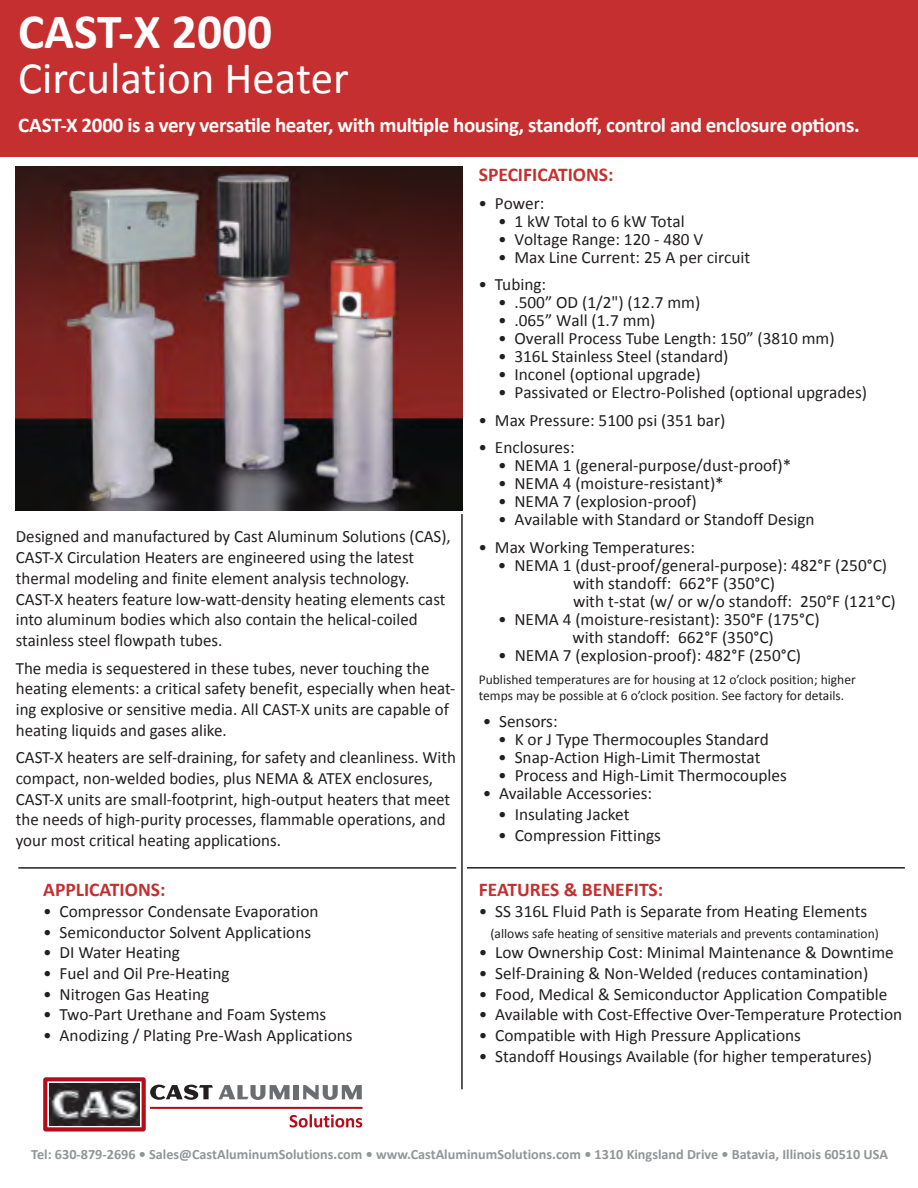
<style>
.page{position:relative;width:918px;height:1188px;background:#fff}
.page>*{position:absolute;margin:0;border:0;box-sizing:border-box;transform-origin:0 0}
.t1{font:700 49.5px "Calibri";color:#fff}
.t2{font:45px "Calibri";color:#fff}
.t3{font:700 21px "Calibri";letter-spacing:-.02em;color:#fff}
.t4{font:700 19.5px "Calibri";color:#c62f30}
.t5{font:17.25px/20.7px "Calibri";color:#231f20}
.t6{font:700 14.25px "Calibri";color:#939598}
.t7{font:13.5px/16.2px "Calibri";color:#231f20}
</style>
<div class="page">
<div style="left:0;top:0;width:918px;height:156px;background:#c62f30"></div>
<hr style="left:461px;top:514px;width:2px;height:575px;background:#231f20">
<hr style="left:467px;top:867px;width:438px;height:2px;background:#231f20">
<hr style="left:18px;top:867px;width:438px;height:2px;background:#231f20">
<img style="left:16px;top:167px;width:447px;height:344px">
<hr style="left:150px;top:1107px;width:213px;height:2px;background:#b50e1a">
<svg style="left:150px;top:1085px;width:63px;height:15px"></svg>
<svg style="left:219px;top:1085px;width:71px;height:15px"></svg>
<div style="left:294px;top:1085px;width:5px;height:14px;background:#6c6d70"></div>
<svg style="left:303px;top:1085px;width:59px;height:15px"></svg>
<svg style="left:290px;top:1114px;width:72px;height:14px"></svg>
<div style="left:43px;top:1077px;width:103px;height:55px;background:#b50e1a;border-radius:3px"></div>
<div style="left:47px;top:1081px;width:95px;height:46px;border:2px solid #fff"></div>
<img style="left:49px;top:1083px;width:91px;height:43px">
<h1 class="t1" style="left:18px;top:1px;width:256px">CAST-X 2000</h1>
<h2 class="t2" style="left:18px;top:50px;width:332px">Circulation Heater</h2>
<p class="t3" style="left:18px;top:112px;width:843px">CAST-X 2000 is a very versatile heater, with multiple housing, standoff, control and enclosure options.</p>
<p class="t4" style="left:479px;top:163px;width:136px">SPECIFICATIONS:</p>
<p class="t5" style="left:479px;top:192px;width:68px">• Power:</p>
<p class="t5" style="left:498px;top:210px;width:188px">• 1 kW Total to 6 kW Total</p>
<p class="t5" style="left:498px;top:228px;width:207px">• Voltage Range: 120 - 480 V</p>
<p class="t5" style="left:498px;top:246px;width:254px">• Max Line Current: 25 A per circuit</p>
<p class="t5" style="left:479px;top:273px;width:69px">• Tubing:</p>
<p class="t5" style="left:498px;top:291px;width:204px">• .500” OD (1/2") (12.7 mm)</p>
<p class="t5" style="left:498px;top:309px;width:159px">• .065” Wall (1.7 mm)</p>
<p class="t5" style="left:498px;top:327px;width:338px">• Overall Process Tube Length: 150” (3810 mm)</p>
<p class="t5" style="left:498px;top:345px;width:232px">• 316L Stainless Steel (standard)</p>
<p class="t5" style="left:498px;top:363px;width:204px">• Inconel (optional upgrade)</p>
<p class="t5" style="left:498px;top:381px;width:371px">• Passivated or Electro-Polished (optional upgrades)</p>
<p class="t5" style="left:479px;top:409px;width:248px">• Max Pressure: 5100 psi (351 bar)</p>
<p class="t5" style="left:479px;top:436px;width:98px">• Enclosures:</p>
<p class="t5" style="left:498px;top:454px;width:295px">• NEMA 1 (general-purpose/dust-proof)*</p>
<p class="t5" style="left:498px;top:472px;width:227px">• NEMA 4 (moisture-resistant)*</p>
<p class="t5" style="left:498px;top:490px;width:200px">• NEMA 7 (explosion-proof)</p>
<p class="t5" style="left:498px;top:508px;width:318px">• Available with Standard or Standoff Design</p>
<p class="t5" style="left:479px;top:536px;width:218px">• Max Working Temperatures:</p>
<p class="t5" style="left:573px;top:555px;width:324px;line-height:18px;text-indent:-75px">• NEMA 1 (dust-proof/general-purpose): 482°F (250°C) with standoff: 662°F (350°C)<br>with t-stat (w/ or w/o standoff: 250°F (121°C)</p>
<p class="t5" style="left:573px;top:609px;width:249px;line-height:18px;text-indent:-75px">• NEMA 4 (moisture-resistant): 350°F (175°C) with standoff: 662°F (350°C)</p>
<p class="t5" style="left:498px;top:644px;width:304px">• NEMA 7 (explosion-proof): 482°F (250°C)</p>
<p class="t7" style="left:479px;top:671px;width:379px">Published temperatures are for housing at 12 o’clock position; higher temps may be possible at 6 o’clock position. See factory for details.</p>
<p class="t5" style="left:483px;top:711px;width:77px">• Sensors:</p>
<p class="t5" style="left:498px;top:729px;width:272px">• K or J Type Thermocouples Standard</p>
<p class="t5" style="left:498px;top:747px;width:264px">• Snap-Action High-Limit Thermostat</p>
<p class="t5" style="left:498px;top:765px;width:290px">• Process and High-Limit Thermocouples</p>
<p class="t5" style="left:483px;top:783px;width:171px">• Available Accessories:</p>
<p class="t5" style="left:498px;top:803px;width:133px">• Insulating Jacket</p>
<p class="t5" style="left:498px;top:824px;width:164px">• Compression Fittings</p>
<p class="t4" style="left:43px;top:877px;width:124px">APPLICATIONS:</p>
<p class="t5" style="left:43px;top:900px;width:277px">• Compressor Condensate Evaporation</p>
<p class="t5" style="left:43px;top:921px;width:270px">• Semiconductor Solvent Applications</p>
<p class="t5" style="left:43px;top:941px;width:138px">• DI Water Heating</p>
<p class="t5" style="left:43px;top:962px;width:188px">• Fuel and Oil Pre-Heating</p>
<p class="t5" style="left:43px;top:983px;width:168px">• Nitrogen Gas Heating</p>
<p class="t5" style="left:43px;top:1004px;width:285px">• Two-Part Urethane and Foam Systems</p>
<p class="t5" style="left:43px;top:1024px;width:311px">• Anodizing / Plating Pre-Wash Applications</p>
<p class="t5" style="left:16px;top:525px;width:436px">Designed and manufactured by Cast Aluminum Solutions (CAS), CAST-X Circulation Heaters are engineered using the latest thermal modeling and finite element analysis technology.<br>CAST-X heaters feature low-watt-density heating elements cast into aluminum bodies which also contain the helical-coiled stainless steel flowpath tubes.</p>
<p class="t5" style="left:16px;top:657px;width:441px">The media is sequestered in these tubes, never touching the heating elements: a critical safety benefit, especially when heat&shy;ing explosive or sensitive media. All CAST-X units are capable of heating liquids and gases alike.</p>
<p class="t5" style="left:16px;top:746px;width:442px">CAST-X heaters are self-draining, for safety and cleanliness. With compact, non-welded bodies, plus NEMA &amp; ATEX enclosures, CAST-X units are small-footprint, high-output heaters that meet the needs of high-purity processes, flammable operations, and your most critical heating applications.</p>
<p class="t4" style="left:479px;top:877px;width:186px">FEATURES &amp; BENEFITS:</p>
<p class="t5" style="left:479px;top:900px;width:390px">• SS 316L Fluid Path is Separate from Heating Elements</p>
<p class="t7" style="left:491px;top:924px;width:390px">(allows safe heating of sensitive materials and prevents contamination)</p>
<p class="t5" style="left:479px;top:941px;width:417px">• Low Ownership Cost: Minimal Maintenance &amp; Downtime</p>
<p class="t5" style="left:479px;top:962px;width:391px">• Self-Draining &amp; Non-Welded (reduces contamination)</p>
<p class="t5" style="left:479px;top:983px;width:410px">• Food, Medical &amp; Semiconductor Application Compatible</p>
<p class="t5" style="left:479px;top:1004px;width:425px">• Available with Cost-Effective Over-Temperature Protection</p>
<p class="t5" style="left:479px;top:1024px;width:324px">• Compatible with High Pressure Applications</p>
<p class="t5" style="left:479px;top:1045px;width:395px">• Standoff Housings Available (for higher temperatures)</p>
<p class="t6" style="left:31px;top:1145px;width:858px">Tel: 630-879-2696 • Sales@CastAluminumSolutions.com • www.CastAluminumSolutions.com • 1310 Kingsland Drive • Batavia, Illinois 60510 USA</p>
</div>
